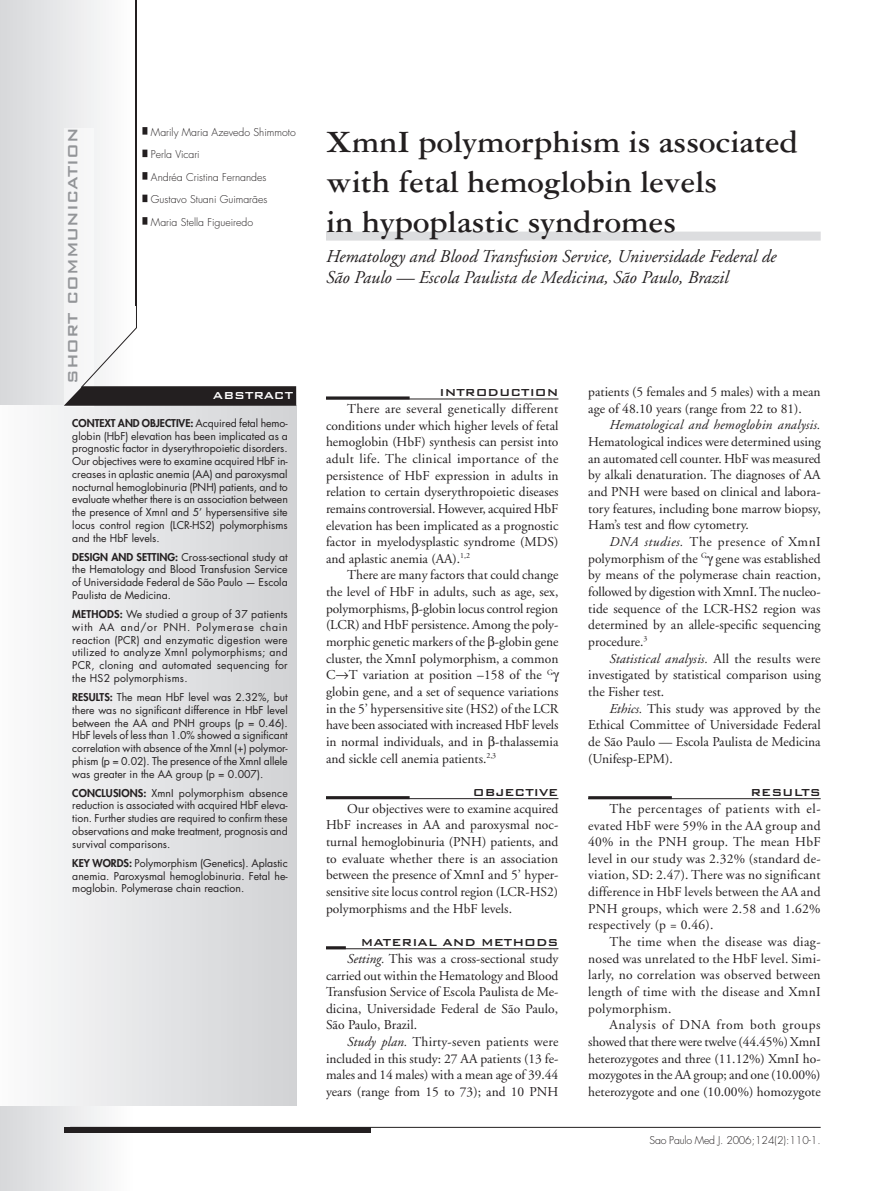
<style>
.page{position:relative;width:893px;height:1191px;background:#fff}
.page>*{position:absolute;margin:0;border:0;box-sizing:border-box;transform-origin:0 0}
._01_Ttl_-_Titulo{font:700 33px/39.6px "Garamond Three";color:#231f20}
._01_Ttl_-_Local{font:italic 18px/21.6px "Adobe Garamond";color:#231f20}
._01_Ttl_-_Vinheta{font:500 18px "Bank Gothic BT";color:#939598}
._02_Txt_-_Texto{font:13.5px/16.6px "Adobe Garamond";color:#231f20;text-align:justify}
._01_Ttl_-_Entre_1{font:500 13.5px "Bank Gothic BT";color:#231f20}
._01_Ttl_-_Entre_1-2{font:500 13.5px "Bank Gothic BT";color:#fff}
._02_Txt_-_Abstract{font:10.5px/12.8px "Futura";color:#231f20;text-align:justify}
._06_Autor_-_Nome{font:300 10.5px "Futura";color:#231f20}
._06_Autor_-_Nome-2{font:300 10.5px "Futura";letter-spacing:-.02em;color:#231f20}
.s1{font-style:italic}
.s2{font-weight:800}
</style>
<div class="page">
<div style="left:0;top:0;width:135px;height:1191px;background:linear-gradient(to right,#d7d8db,#f9f9f9)"></div>
<div style="left:0;top:405px;width:296px;height:701px;background:linear-gradient(to right,#fbfbfb,#d1d2d5)"></div>
<hr style="left:135px;top:0;width:1px;height:306px;background:#231f20">
<hr style="left:70px;top:1127px;width:751px;height:1px;background:#231f20">
<div style="left:64px;top:1127px;width:306px;height:5px;background:#231f20"></div>
<hr style="left:326px;top:396px;width:84px;height:3px;background:#231f20">
<hr style="left:326px;top:398px;width:232px;height:1px;background:#231f20">
<hr style="left:326px;top:796px;width:84px;height:3px;background:#231f20">
<hr style="left:326px;top:798px;width:232px;height:1px;background:#231f20">
<hr style="left:326px;top:946px;width:20px;height:3px;background:#231f20">
<hr style="left:326px;top:948px;width:232px;height:1px;background:#231f20">
<hr style="left:588px;top:796px;width:84px;height:3px;background:#231f20">
<hr style="left:588px;top:798px;width:233px;height:1px;background:#231f20">
<svg style="left:64px;top:38px;width:232px;height:368px"></svg>
<div style="left:142px;top:217px;width:5px;height:8px;background:#231f20"></div>
<div style="left:326px;top:232px;width:495px;height:9px;background:#dcdddf"></div>
<p class="_06_Autor_-_Nome" style="left:151px;top:125px;width:146px">Marily Maria Azevedo Shimmoto</p>
<p class="_06_Autor_-_Nome" style="left:151px;top:148px;width:50px">Perla Vicari</p>
<p class="_06_Autor_-_Nome" style="left:151px;top:170px;width:117px">Andréa Cristina Fernandes</p>
<p class="_06_Autor_-_Nome" style="left:151px;top:193px;width:118px">Gustavo Stuani Guimarães</p>
<p class="_06_Autor_-_Nome" style="left:151px;top:215px;width:104px">Maria Stella Figueiredo</p>
<p class="_01_Ttl_-_Vinheta" style="left:63px;top:384px;width:258px;rotate:-90deg">SHORT COMMUNICATION</p>
<p class="_01_Ttl_-_Titulo" style="left:326px;top:123px;width:474px">XmnI polymorphism is associated with fetal hemoglobin levels<br>in hypoplastic syndromes</p>
<p class="_01_Ttl_-_Local" style="left:326px;top:246px;width:452px">Hematology and Blood Transfusion Service, Universidade Federal de<br>São Paulo — Escola Paulista de Medicina, São Paulo, Brazil</p>
<p class="_01_Ttl_-_Entre_1-2" style="left:213px;top:388px;width:82px">ABSTRACT</p>
<p class="_01_Ttl_-_Entre_1" style="left:440px;top:385px;width:120px">INTRODUCTION</p>
<p class="_02_Txt_-_Texto" style="left:326px;top:401px;width:234px;text-indent:21px">There are several genetically different conditions under which higher levels of fetal hemoglobin (HbF) synthesis can persist into adult life. The clinical importance of the persistence of HbF expression in adults in relation to certain dyserythropoietic diseases remains controversial. However, acquired HbF elevation has been implicated as a prognostic factor in myelodysplastic syndrome (MDS) and aplastic anemia (AA).<sup>1,2</sup></p>
<p class="_02_Txt_-_Texto" style="left:326px;top:567px;width:234px;text-align:left;text-indent:21px">There are many factors that could change the level of HbF in adults, such as age, sex, polymorphisms, -globin locus control region (LCR) and HbF persistence. Among the poly&shy;morphic genetic markers of the -globin gene cluster, the XmnI polymorphism, a common C→T variation at position –158 of the <sup>G </sup>globin gene, and a set of sequence variations in the 5’ hypersensitive site (HS2) of the LCR have been associated with increased HbF levels in normal individuals, and in -thalassemia and sickle cell anemia patients.<sup>2,3</sup></p>
<p class="_01_Ttl_-_Entre_1" style="left:473px;top:785px;width:87px">OBJECTIVE</p>
<p class="_02_Txt_-_Texto" style="left:326px;top:800px;width:234px;text-indent:21px">Our objectives were to examine acquired HbF increases in AA and paroxysmal noc&shy;turnal hemoglobinuria (PNH) patients, and to evaluate whether there is an association between the presence of XmnI and 5’ hyper&shy;sensitive site locus control region (LCR-HS2) polymorphisms and the HbF levels.</p>
<p class="_01_Ttl_-_Entre_1" style="left:361px;top:935px;width:199px">MATERIAL AND METHODS</p>
<p class="_02_Txt_-_Texto" style="left:326px;top:950px;width:234px;text-indent:21px"><span class="s1">Setting.</span> This was a cross-sectional study carried out within the Hematology and Blood Transfusion Service of Escola Paulista de Me&shy;dicina, Universidade Federal de São Paulo, São Paulo, Brazil.</p>
<p class="_02_Txt_-_Texto" style="left:326px;top:1033px;width:234px;text-indent:21px"><span class="s1">Study plan.</span> Thirty-seven patients were included in this study: 27 AA patients (13 fe&shy;males and 14 males) with a mean age of 39.44 years (range from 15 to 73); and 10 PNH</p>
<p class="_02_Txt_-_Abstract" style="left:72px;top:417px;width:217px"><span class="s2">CONTEXT AND OBJECTIVE:</span> Acquired fetal hemo&shy;globin (HbF) elevation has been implicated as a prognostic factor in dyserythropoietic disorders.<br>Our objectives were to examine acquired HbF in&shy;creases in aplastic anemia (AA) and paroxysmal nocturnal hemoglobinuria (PNH) patients, and to evaluate whether there is an association between the presence of XmnI and 5’ hypersensitive site locus control region (LCR-HS2) polymorphisms and the HbF levels.</p>
<p class="_02_Txt_-_Abstract" style="left:72px;top:550px;width:217px"><span class="s2">DESIGN AND SETTING:</span> Cross-sectional study at the Hematology and Blood Transfusion Service of Universidade Federal de São Paulo — Escola Paulista de Medicina.</p>
<p class="_02_Txt_-_Abstract" style="left:72px;top:608px;width:217px"><span class="s2">METHODS:</span> We studied a group of 37 patients with AA and/or PNH. Polymerase chain reaction (PCR) and enzymatic digestion were utilized to analyze XmnI polymorphisms; and PCR, cloning and automated sequencing for the HS2 polymorphisms.</p>
<p class="_02_Txt_-_Abstract" style="left:72px;top:691px;width:217px"><span class="s2">RESULTS:</span> The mean HbF level was 2.32%, but there was no significant difference in HbF level between the AA and PNH groups (p = 0.46).<br>HbF levels of less than 1.0% showed a significant correlation with absence of the XmnI (+) polymor&shy;phism (p = 0.02). The presence of the XmnI allele was greater in the AA group (p = 0.007).</p>
<p class="_02_Txt_-_Abstract" style="left:72px;top:786px;width:217px"><span class="s2">CONCLUSIONS:</span> XmnI polymorphism absence reduction is associated with acquired HbF eleva&shy;tion. Further studies are required to confirm these observations and make treatment, prognosis and survival comparisons.</p>
<p class="_02_Txt_-_Abstract" style="left:72px;top:856px;width:217px"><span class="s2">KEY WORDS:</span> Polymorphism (Genetics). Aplastic anemia. Paroxysmal hemoglobinuria. Fetal he&shy;moglobin. Polymerase chain reaction.</p>
<p class="_02_Txt_-_Texto" style="left:588px;top:384px;width:234px">patients (5 females and 5 males) with a mean age of 48.10 years (range from 22 to 81).</p>
<p class="_02_Txt_-_Texto" style="left:588px;top:417px;width:234px;text-indent:21px"><span class="s1">Hematological and hemoglobin analysis.<br></span>Hematological indices were determined using an automated cell counter. HbF was measured by alkali denaturation. The diagnoses of AA and PNH were based on clinical and labora&shy;tory features, including bone marrow biopsy, Ham’s test and flow cytometry.</p>
<p class="_02_Txt_-_Texto" style="left:588px;top:534px;width:234px;text-indent:21px"><span class="s1">DNA studies.</span> The presence of XmnI polymorphism of the <sup>G</sup> gene was established by means of the polymerase chain reaction, followed by digestion with XmnI. The nucleo&shy;tide sequence of the LCR-HS2 region was determined by an allele-specific sequencing procedure.<sup>3</sup></p>
<p class="_02_Txt_-_Texto" style="left:588px;top:650px;width:234px;text-indent:21px"><span class="s1">Statistical analysis.</span> All the results were investigated by statistical comparison using the Fisher test.</p>
<p class="_02_Txt_-_Texto" style="left:588px;top:700px;width:234px;text-indent:21px"><span class="s1">Ethics.</span> This study was approved by the Ethical Committee of Universidade Federal de São Paulo — Escola Paulista de Medicina (Unifesp-EPM).</p>
<p class="_01_Ttl_-_Entre_1" style="left:750px;top:785px;width:72px">RESULTS</p>
<p class="_02_Txt_-_Texto" style="left:588px;top:800px;width:234px;text-indent:21px">The percentages of patients with el&shy;evated HbF were 59% in the AA group and 40% in the PNH group. The mean HbF level in our study was 2.32% (standard de&shy;viation, SD: 2.47). There was no significant difference in HbF levels between the AA and PNH groups, which were 2.58 and 1.62% respectively (p = 0.46).</p>
<p class="_02_Txt_-_Texto" style="left:588px;top:933px;width:234px;text-indent:21px">The time when the disease was diag&shy;nosed was unrelated to the HbF level. Simi&shy;larly, no correlation was observed between length of time with the disease and XmnI polymorphism.</p>
<p class="_02_Txt_-_Texto" style="left:588px;top:1017px;width:234px;text-indent:21px">Analysis of DNA from both groups showed that there were twelve (44.45%) XmnI heterozygotes and three (11.12%) XmnI ho&shy;mozygotes in the AA group; and one (10.00%) heterozygote and one (10.00%) homozygote</p>
<p class="_06_Autor_-_Nome-2" style="left:650px;top:1133px;width:173px">Sao Paulo Med J. 2006;124(2):110-1.</p>
</div>
